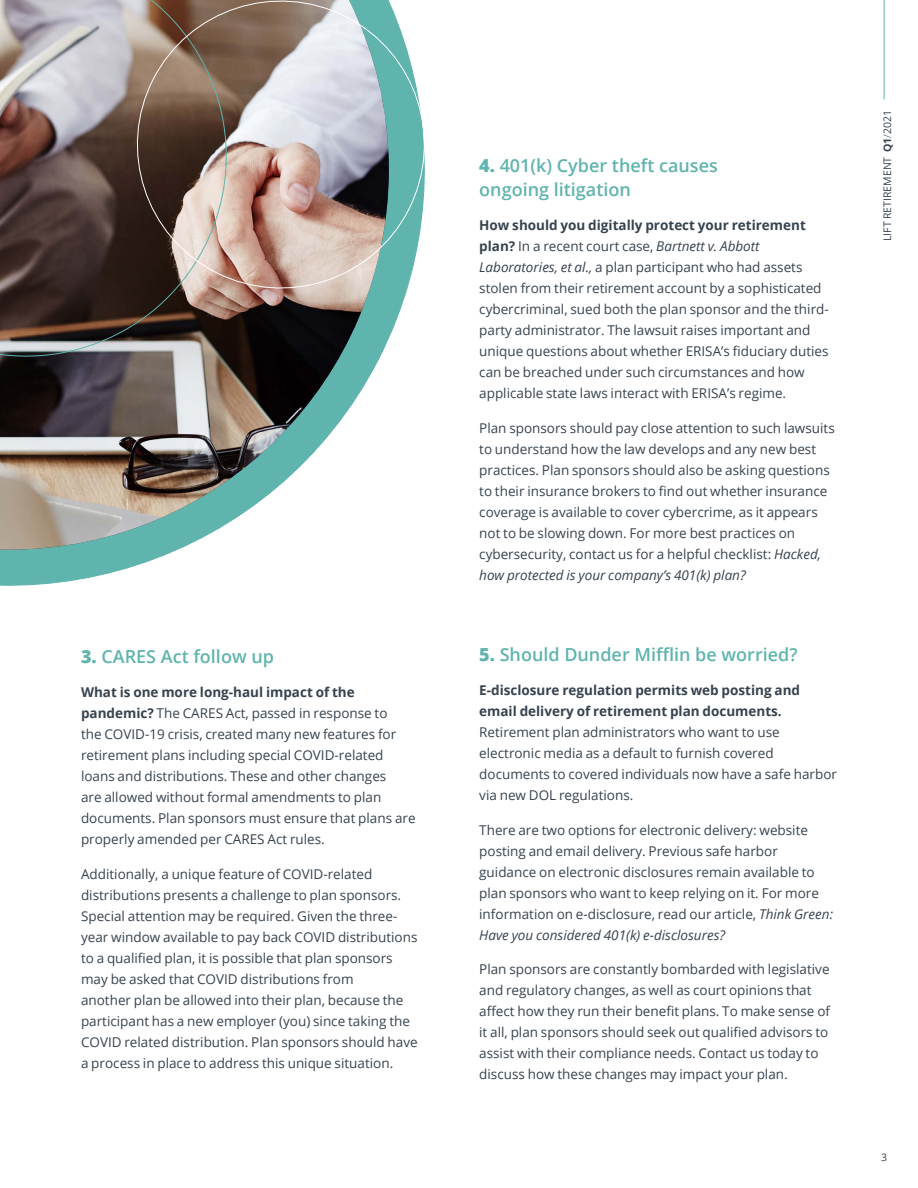
<style>
.page{position:relative;width:918px;height:1188px;background:#fff}
.page>*{position:absolute;margin:0;border:0;box-sizing:border-box;transform-origin:0 0}
.t1{font:600 18px/24px "Open Sans";color:#5fb4ae}
.t2{font:13.5px/21px "Open Sans";color:#36434f}
.t3{font:700 13.5px/21px "Open Sans";color:#36434f}
.t4{font:10.5px "Open Sans";color:#36434f}
.s1{font-weight:800}
.s2{font-weight:700}
.s3{font-style:italic}
.s4{font-weight:300}
</style>
<div class="page">
<svg style="left:0;top:308px;width:401px;height:278px"></svg>
<img style="left:0;top:308px;width:389px;height:242px">
<hr style="left:884px;top:0;width:1px;height:99px;background:#5fb4ae">
<img style="left:0;top:0;width:256px;height:385px">
<img style="left:117px;top:0;width:308px;height:308px">
<h1 class="t1" style="left:81px;top:644px;width:195px"><span class="s1">3.</span> CARES Act follow up</h1>
<p class="t2" style="left:81px;top:681px;width:336px"><span class="s2">What is one more long-haul impact of the pandemic?</span> The CARES Act, passed in response to<br>the COVID-19 crisis, created many new features for retirement plans including special COVID-related loans and distributions. These and other changes<br>are allowed without formal amendments to plan documents. Plan sponsors must ensure that plans are properly amended per CARES Act rules.</p>
<p class="t2" style="left:81px;top:863px;width:338px">Additionally, a unique feature of COVID-related distributions presents a challenge to plan sponsors.<br>Special attention may be required. Given the three&shy;year window available to pay back COVID distributions to a qualified plan, it is possible that plan sponsors may be asked that COVID distributions from<br>another plan be allowed into their plan, because the participant has a new employer (you) since taking the COVID related distribution. Plan sponsors should have a process in place to address this unique situation.</p>
<h1 class="t1" style="left:479px;top:153px;width:240px"><span class="s1">4.</span> 401(k) Cyber theft causes ongoing litigation</h1>
<p class="t2" style="left:479px;top:215px;width:351px"><span class="s2">How should you digitally protect your retirement plan?</span> In a recent court case, <span class="s3">Bartnett v. Abbott Laboratories, et al.,</span> a plan participant who had assets stolen from their retirement account by a sophisticated cybercriminal, sued both the plan sponsor and the third&shy;party administrator. The lawsuit raises important and unique questions about whether ERISA’s fiduciary duties can be breached under such circumstances and how applicable state laws interact with ERISA’s regime.</p>
<p class="t2" style="left:479px;top:417px;width:357px">Plan sponsors should pay close attention to such lawsuits to understand how the law develops and any new best practices. Plan sponsors should also be asking questions to their insurance brokers to find out whether insurance coverage is available to cover cybercrime, as it appears not to be slowing down. For more best practices on cybersecurity, contact us for a helpful checklist: <span class="s3">Hacked, how protected is your company’s 401(k) plan?</span></p>
<h1 class="t1" style="left:479px;top:642px;width:320px"><span class="s1">5.</span> Should Dunder Mifflin be worried?</h1>
<p class="t3" style="left:479px;top:680px;width:322px">E-disclosure regulation permits web posting and email delivery of retirement plan documents.</p>
<p class="t2" style="left:479px;top:722px;width:359px">Retirement plan administrators who want to use electronic media as a default to furnish covered documents to covered individuals now have a safe harbor via new DOL regulations.</p>
<p class="t2" style="left:479px;top:819px;width:355px">There are two options for electronic delivery: website posting and email delivery. Previous safe harbor guidance on electronic disclosures remain available to plan sponsors who want to keep relying on it. For more information on e-disclosure, read our article, <span class="s3">Think Green:<br>Have you considered 401(k) e-disclosures?</span></p>
<p class="t2" style="left:479px;top:959px;width:352px">Plan sponsors are constantly bombarded with legislative and regulatory changes, as well as court opinions that affect how they run their benefit plans. To make sense of it all, plan sponsors should seek out qualified advisors to assist with their compliance needs. Contact us today to discuss how these changes may impact your plan.</p>
<p class="t4" style="left:880px;top:241px;width:132px;rotate:-90deg">LIFT RETIREMENT <span class="s2">Q1</span><span class="s4">/</span>2021</p>
<p class="t4" style="left:881px;top:1150px;width:8px">3</p>
</div>
